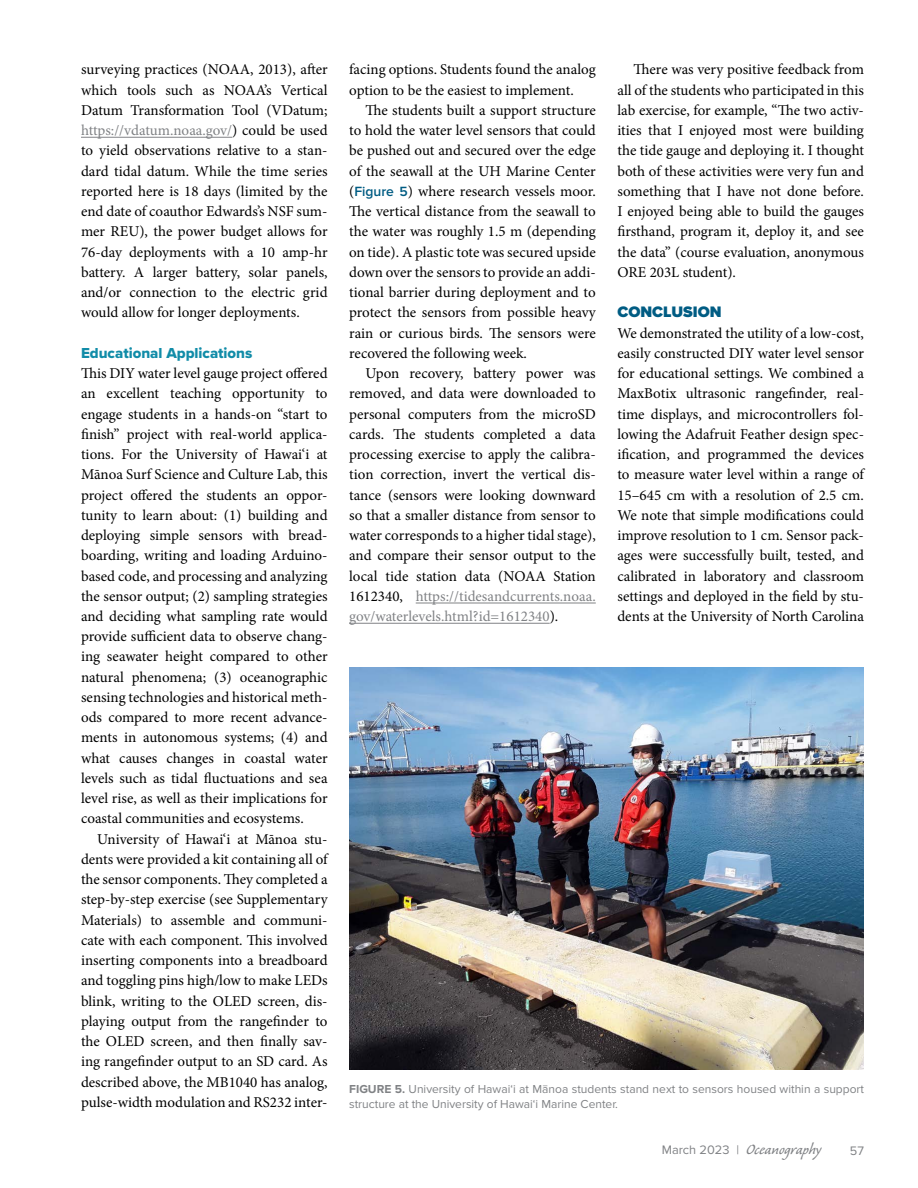
<style>
.page{position:relative;width:918px;height:1188px;background:#fff}
.page>*{position:absolute;margin:0;border:0;box-sizing:border-box;transform-origin:0 0}
.t1{font:18.75px "Caliban Std";color:#808285}
.t2{font:900 15.75px "Proxima Nova";color:#005c83}
.t3{font:15px/20.2px "Minion Pro";color:#000;text-align:justify}
.t4{font:15px "Proxima Nova Extrabld";color:#118ca8}
.t5{font:12.75px "Proxima Nova";color:#808285}
.t6{font:12px/15px "Proxima Nova";color:#808285}
.s1{color:#808285}
.s2{font-family:"Proxima Nova";font-weight:600;font-size:13.8px;color:#005c83}
.s3{font-weight:700}
.s4{font-family:"Proxima Nova";font-size:12.75px}
</style>
<div class="page">
<hr style="left:81px;top:137px;width:151px;height:1px;background:#808285">
<hr style="left:416px;top:603px;width:180px;height:1px;background:#808285">
<hr style="left:349px;top:623px;width:201px;height:1px;background:#808285">
<img style="left:349px;top:668px;width:515px;height:402px">
<p class="t3" style="left:81px;top:59px;width:248px">surveying practices (NOAA, 2013), after which tools such as NOAA’s Vertical Datum Transformation Tool (VDatum; <span class="s1">https://vdatum.noaa.gov/</span>) could be used to yield observations relative to a stan&shy;dard tidal datum. While the time series reported here is 18 days (limited by the end date of coauthor Edwards’s NSF sum&shy;mer REU), the power budget allows for 76-day deployments with a 10 amp-hr battery. A larger battery, solar panels, and/or connection to the electric grid would allow for longer deployments.</p>
<p class="t4" style="left:81px;top:342px;width:173px">Educational Applications</p>
<p class="t3" style="left:81px;top:363px;width:248px">This DIY water level gauge project offered an excellent teaching opportunity to engage students in a hands-on “start to finish” project with real-world applica&shy;tions. For the University of Hawai‘i at Mānoa Surf Science and Culture Lab, this project offered the students an oppor&shy;tunity to learn about: (1) building and deploying simple sensors with bread&shy;boarding, writing and loading Arduino&shy;based code, and processing and analyzing the sensor output; (2) sampling strategies and deciding what sampling rate would provide sufficient data to observe chang&shy;ing seawater height compared to other natural phenomena; (3) oceanographic sensing technologies and historical meth&shy;ods compared to more recent advance&shy;ments in autonomous systems; (4) and what causes changes in coastal water levels such as tidal fluctuations and sea level rise, as well as their implications for coastal communities and ecosystems.</p>
<p class="t3" style="left:81px;top:829px;width:248px;text-indent:16px">University of Hawai‘i at Mānoa stu&shy;dents were provided a kit containing all of the sensor components. They completed a step-by-step exercise (see Supplementary Materials) to assemble and communi&shy;cate with each component. This involved inserting components into a breadboard and toggling pins high/low to make LEDs blink, writing to the OLED screen, dis&shy;playing output from the rangefinder to the OLED screen, and then finally sav&shy;ing rangefinder output to an SD card. As described above, the MB1040 has analog, pulse-width modulation and RS232 inter-</p>
<p class="t3" style="left:349px;top:59px;width:248px">facing options. Students found the analog option to be the easiest to implement.</p>
<p class="t3" style="left:349px;top:100px;width:248px;text-indent:16px">The students built a support structure to hold the water level sensors that could be pushed out and secured over the edge of the seawall at the UH Marine Center (<span class="s2">Figure 5</span>) where research vessels moor.<br>The vertical distance from the seawall to the water was roughly 1.5 m (depending on tide). A plastic tote was secured upside down over the sensors to provide an addi&shy;tional barrier during deployment and to protect the sensors from possible heavy rain or curious birds. The sensors were recovered the following week.</p>
<p class="t3" style="left:349px;top:363px;width:248px;text-indent:16px">Upon recovery, battery power was removed, and data were downloaded to personal computers from the microSD cards. The students completed a data processing exercise to apply the calibra&shy;tion correction, invert the vertical dis&shy;tance (sensors were looking downward so that a smaller distance from sensor to water corresponds to a higher tidal stage), and compare their sensor output to the local tide station data (NOAA Station 1612340, <span class="s1">https://tidesandcurrents.noaa. gov/waterlevels.html?id=1612340</span>).</p>
<p class="t3" style="left:617px;top:59px;width:248px;text-indent:16px">There was very positive feedback from all of the students who participated in this lab exercise, for example, “The two activ&shy;ities that I enjoyed most were building the tide gauge and deploying it. I thought both of these activities were very fun and something that I have not done before.<br>I enjoyed being able to build the gauges firsthand, program it, deploy it, and see the data” (course evaluation, anonymous ORE 203L student).</p>
<p class="t2" style="left:617px;top:300px;width:106px">CONCLUSION</p>
<p class="t3" style="left:617px;top:323px;width:248px">We demonstrated the utility of a low-cost, easily constructed DIY water level sensor for educational settings. We combined a MaxBotix ultrasonic rangefinder, real&shy;time displays, and microcontrollers fol&shy;lowing the Adafruit Feather design spec&shy;ification, and programmed the devices to measure water level within a range of 15–645 cm with a resolution of 2.5 cm.<br>We note that simple modifications could improve resolution to 1 cm. Sensor pack&shy;ages were successfully built, tested, and calibrated in laboratory and classroom settings and deployed in the field by stu&shy;dents at the University of North Carolina</p>
<p class="t6" style="left:349px;top:1081px;width:516px"><span class="s3">FIGURE 5.</span> University of Hawai‘i at Mānoa students stand next to sensors housed within a support structure at the University of Hawai‘i Marine Center.</p>
<p class="t1" style="left:662px;top:1140px;width:161px"><span class="s4">March 2023 |</span> Oceanography</p>
<p class="t5" style="left:850px;top:1143px;width:16px">57</p>
</div>
